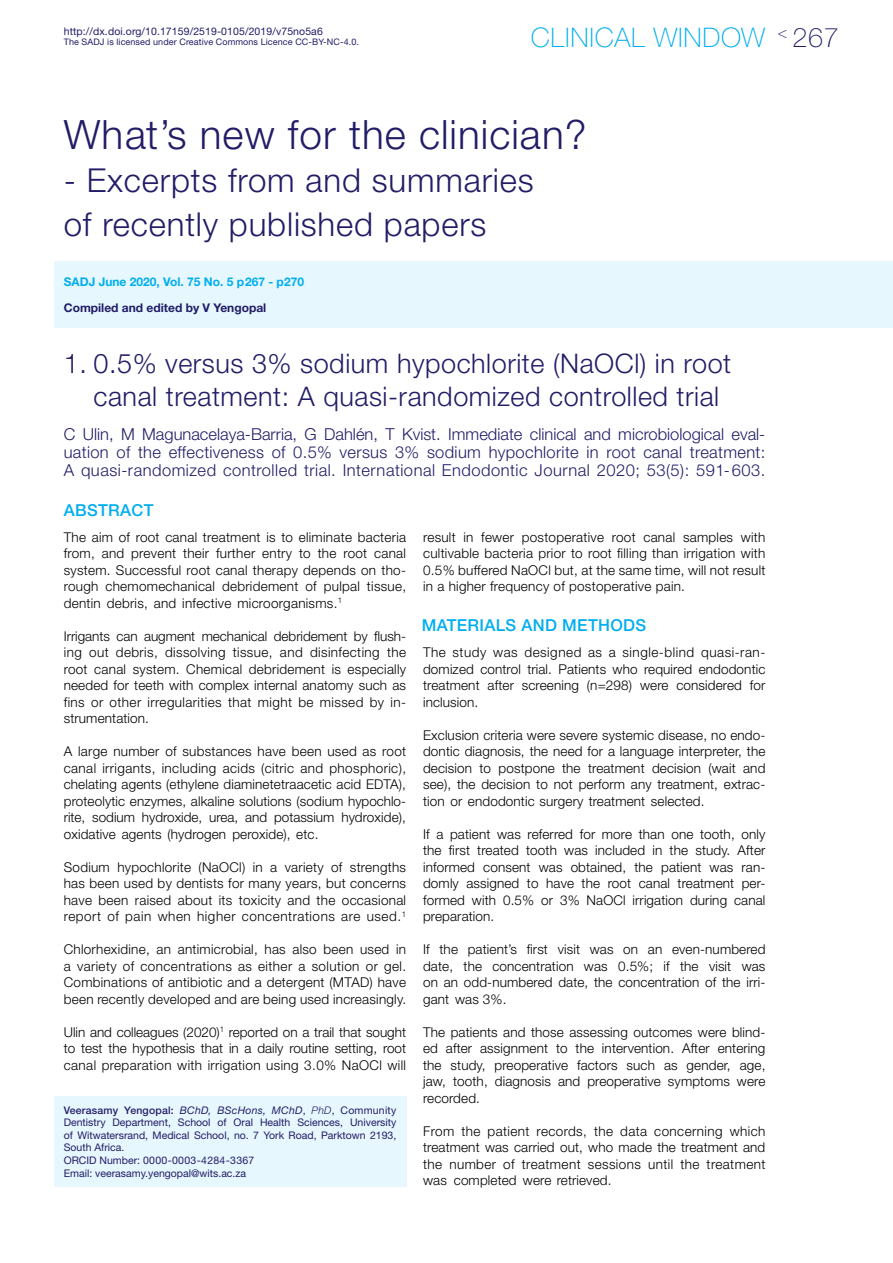
<style>
.page{position:relative;width:893px;height:1263px;background:#fff}
.page>*{position:absolute;margin:0;border:0;box-sizing:border-box;transform-origin:0 0}
.t1{font:300 40.5px "Helvetica Neue LT Std";letter-spacing:.025em;color:#221d67}
.t2{font:300 33px/43.5px "Helvetica Neue LT Std";letter-spacing:.025em;color:#221d67}
.t3{font:300 27px/32.4px "Helvetica Neue LT Std";letter-spacing:.02em;color:#221d67}
.t4{font:100 27px "Helvetica Neue LT Std";letter-spacing:.025em;color:#00aeef}
.t5{font:300 16.5px/18px "Helvetica Neue LT Std";letter-spacing:.03em;color:#221d67;text-align:justify}
.t6{font:500 16.5px "Helvetica Neue LT Std";letter-spacing:.02em;color:#00aeef}
.t7{font:100 15.75px "Helvetica Neue LT Std";color:#221d67}
.t8{font:300 13.5px/16.5px "Helvetica Neue LT Std";letter-spacing:.01em;color:#000;text-align:justify}
.t9{font:700 12px "Helvetica Neue LT Std";color:#00aeef}
.t10{font:700 12px "Helvetica Neue LT Std";color:#221d67}
.t11{font:10.5px/12.6px "Helvetica Neue LT Std";color:#221d67}
.t12{font:9px "Helvetica Neue LT Std";letter-spacing:.01em;color:#221d67}
.s1{color:#221d67}
.s2{font-weight:500}
.s3{font-style:italic}
.s4{font-weight:300;font-style:italic}
</style>
<div class="page">
<div style="left:54px;top:1096px;width:352px;height:90px;background:#e6f7fd"></div>
<div style="left:54px;top:261px;width:839px;height:67px;background:#e6f7fd"></div>
<p class="t11" style="left:64px;top:25px;width:261px">http://dx.doi.org/10.17159/2519-0105/2019/v75no5a6</p>
<p class="t12" style="left:64px;top:37px;width:297px">The SADJ is licensed under Creative Commons Licence CC-BY-NC-4.0.</p>
<h3 class="t4" style="left:531px;top:22px;width:310px">CLINICAL WINDOW <span class="s1">267</span></h3>
<p class="t7" style="left:778px;top:23px;width:11px">&lt;</p>
<h1 class="t1" style="left:64px;top:110px;width:524px">What’s new for the clinician?</h1>
<h2 class="t2" style="left:64px;top:158px;width:471px">- Excerpts from and summaries of recently published papers</h2>
<p class="t9" style="left:64px;top:275px;width:242px">SADJ June 2020, Vol. 75 No. 5 p267 - p270</p>
<p class="t10" style="left:64px;top:300px;width:204px">Compiled and edited by V Yengopal</p>
<h3 class="t3" style="left:94px;top:347px;width:639px;text-indent:-30px">1. 0.5% versus 3% sodium hypochlorite (NaOCl) in root canal treatment: A quasi-randomized controlled trial</h3>
<p class="t5" style="left:64px;top:425px;width:703px">C Ulin, M Magunacelaya-Barria, G Dahlén, T Kvist. Immediate clinical and microbiological eval&shy;uation of the effectiveness of 0.5% versus 3% sodium hypochlorite in root canal treatment:<br>A quasi-randomized controlled trial. International Endodontic Journal 2020; 53(5): 591-603.</p>
<p class="t6" style="left:64px;top:500px;width:91px">ABSTRACT</p>
<p class="t8" style="left:64px;top:528px;width:344px">The aim of root canal treatment is to eliminate bacteria from, and prevent their further entry to the root canal system. Successful root canal therapy depends on tho&shy;rough chemomechanical debridement of pulpal tissue, dentin debris, and infective microorganisms.<sup>1</sup></p>
<p class="t8" style="left:64px;top:627px;width:344px">Irrigants can augment mechanical debridement by flush&shy;ing out debris, dissolving tissue, and disinfecting the root canal system. Chemical debridement is especially needed for teeth with complex internal anatomy such as fins or other irregularities that might be missed by in&shy;strumentation.</p>
<p class="t8" style="left:64px;top:743px;width:344px">A large number of substances have been used as root canal irrigants, including acids (citric and phosphoric), chelating agents (ethylene diaminetetraacetic acid EDTA), proteolytic enzymes, alkaline solutions (sodium hypochlo&shy;rite, sodium hydroxide, urea, and potassium hydroxide), oxidative agents (hydrogen peroxide), etc.</p>
<p class="t8" style="left:64px;top:858px;width:344px">Sodium hypochlorite (NaOCl) in a variety of strengths has been used by dentists for many years, but concerns have been raised about its toxicity and the occasional report of pain when higher concentrations are used.<sup>1</sup></p>
<p class="t8" style="left:64px;top:941px;width:344px">Chlorhexidine, an antimicrobial, has also been used in a variety of concentrations as either a solution or gel.<br>Combinations of antibiotic and a detergent (MTAD) have been recently developed and are being used increasingly.</p>
<p class="t8" style="left:64px;top:1023px;width:344px">Ulin and colleagues (2020)<sup>1</sup> reported on a trail that sought to test the hypothesis that in a daily routine setting, root canal preparation with irrigation using 3.0% NaOCl will</p>
<p class="t11" style="left:64px;top:1103px;width:334px"><span class="s2">Veerasamy Yengopal:</span> <span class="s3">BChD, BScHons, MChD</span>, <span class="s4">PhD</span>, Community Dentistry Department, School of Oral Health Sciences, University of Witwatersrand, Medical School, no. 7 York Road, Parktown 2193, South Africa.<br>ORCID Number: 0000-0003-4284-3367<br>Email: veerasamy.yengopal@wits.ac.za</p>
<p class="t8" style="left:423px;top:528px;width:344px">result in fewer postoperative root canal samples with cultivable bacteria prior to root filling than irrigation with 0.5% buffered NaOCl but, at the same time, will not result in a higher frequency of postoperative pain.</p>
<p class="t6" style="left:422px;top:615px;width:226px">MATERIALS AND METHODS</p>
<p class="t8" style="left:423px;top:644px;width:344px">The study was designed as a single-blind quasi-ran&shy;domized control trial. Patients who required endodontic treatment after screening (n=298) were considered for inclusion.</p>
<p class="t8" style="left:423px;top:726px;width:344px">Exclusion criteria were severe systemic disease, no endo&shy;dontic diagnosis, the need for a language interpreter, the decision to postpone the treatment decision (wait and see), the decision to not perform any treatment, extrac&shy;tion or endodontic surgery treatment selected.</p>
<p class="t8" style="left:423px;top:825px;width:344px">If a patient was referred for more than one tooth, only the first treated tooth was included in the study. After informed consent was obtained, the patient was ran&shy;domly assigned to have the root canal treatment per&shy;formed with 0.5% or 3% NaOCl irrigation during canal preparation.</p>
<p class="t8" style="left:423px;top:941px;width:344px">If the patient’s first visit was on an even-numbered date, the concentration was 0.5%; if the visit was on an odd-numbered date, the concentration of the irri&shy;gant was 3%.</p>
<p class="t8" style="left:423px;top:1023px;width:344px">The patients and those assessing outcomes were blind&shy;ed after assignment to the intervention. After entering the study, preoperative factors such as gender, age, jaw, tooth, diagnosis and preoperative symptoms were recorded.</p>
<p class="t8" style="left:423px;top:1122px;width:344px">From the patient records, the data concerning which treatment was carried out, who made the treatment and the number of treatment sessions until the treatment was completed were retrieved.</p>
</div>
